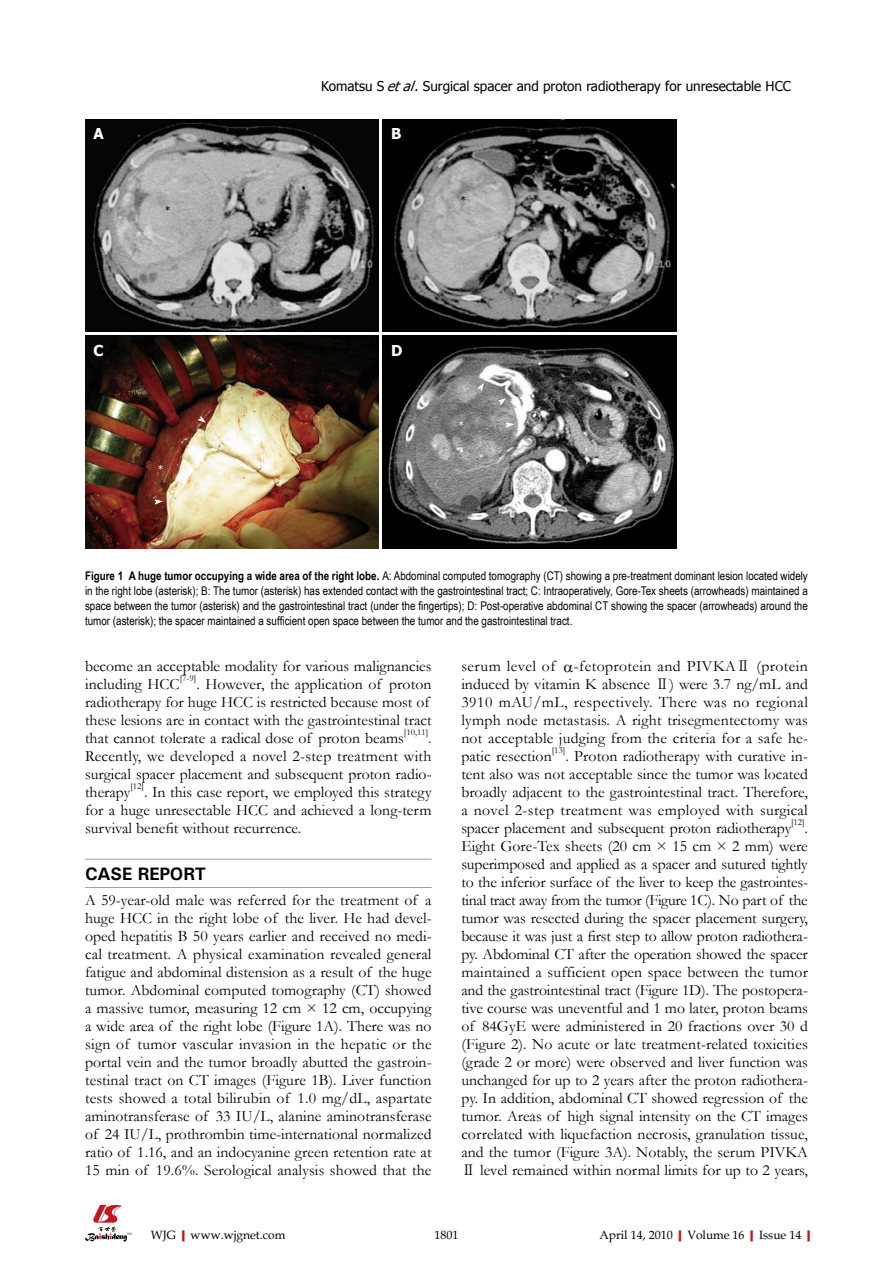
<style>
.page{position:relative;width:893px;height:1263px;background:#fff}
.page>*{position:absolute;margin:0;border:0;box-sizing:border-box;transform-origin:0 0}
.t1{font:700 18px "Univers";letter-spacing:-.01em;color:#000}
.t2{font:15.75px/18px "Garamond";color:#000;text-align:justify}
.t3{font:700 15px "Tahoma";color:#fff}
.t4{font:13.5px "Tahoma";color:#000}
.t5{font:12px/15px "Arial Narrow";color:#000;text-align:justify}
.t6{font:12px "Book Antiqua";color:#000}
.t7{font:10.5px "Tahoma";color:#fff}
.t8{font:10.5px "Tahoma";color:#000}
.t9{font:9.15px "Garamond";color:#000}
.s1{font-style:italic}
.s2{font-weight:700}
.s3{font-family:"Koz Min Pro";font-size:14.25px}
.s4{font-weight:700;color:#c01920}
</style>
<div class="page">
<svg style="left:85px;top:1205px;width:48px;height:36px"></svg>
<img style="left:85px;top:119px;width:293px;height:213px">
<img style="left:383px;top:119px;width:293px;height:213px">
<img style="left:85px;top:336px;width:293px;height:212px">
<img style="left:383px;top:336px;width:293px;height:212px">
<svg style="left:197px;top:415px;width:9px;height:8px"></svg>
<svg style="left:154px;top:499px;width:8px;height:6px"></svg>
<svg style="left:506px;top:422px;width:8px;height:6px"></svg>
<svg style="left:497px;top:398px;width:9px;height:7px"></svg>
<svg style="left:477px;top:383px;width:7px;height:8px"></svg>
<hr style="left:85px;top:859px;width:347px;height:1px;background:#9f9fa0">
<hr style="left:85px;top:887px;width:347px;height:1px;background:#9f9fa0">
<p class="t4" style="left:321px;top:77px;width:471px">Komatsu S <span class="s1">etal</span>. Surgical spacer and proton radiotherapy for unresectable HCC</p>
<p class="t3" style="left:94px;top:123px;width:12px">A</p>
<p class="t3" style="left:391px;top:123px;width:12px">B</p>
<p class="t8" style="left:165px;top:203px;width:7px">*</p>
<p class="t3" style="left:94px;top:340px;width:12px">C</p>
<p class="t3" style="left:391px;top:340px;width:13px">D</p>
<p class="t7" style="left:158px;top:462px;width:7px">*</p>
<p class="t8" style="left:460px;top:194px;width:7px">*</p>
<p class="t7" style="left:458px;top:418px;width:7px">*</p>
<p class="t5" style="left:85px;top:568px;width:724px"><span class="s2">Figure 1 A huge tumor occupying a wide area of the right lobe.</span> A: Abdominal computed tomography (CT) showing a pre-treatment dominant lesion located widely in the right lobe (asterisk); B: The tumor (asterisk) has extended contact with the gastrointestinal tract; C: Intraoperatively, Gore-Tex sheets (arrowheads) maintained a space between the tumor (asterisk) and the gastrointestinal tract (under the fingertips); D: Post-operative abdominal CT showing the spacer (arrowheads) around the tumor (asterisk); the spacer maintained a sufficient open space between the tumor and the gastrointestinal tract.</p>
<p class="t2" style="left:85px;top:656px;width:348px">become an acceptable modality for various malignancies including HCC</p>
<p class="t9" style="left:180px;top:672px;width:18px">[7-9]</p>
<p class="t2" style="left:85px;top:674px;width:348px;text-align:left;text-indent:111px">. However, the application of proton radiotherapy for huge HCC is restricted because most of these lesions are in contact with the gastrointestinal tract that cannot tolerate a radical dose of proton beams</p>
<p class="t9" style="left:404px;top:726px;width:26px">[10,11]</p>
<p class="t2" style="left:85px;top:728px;width:348px;text-indent:343px">.<br>Recently, we developed a novel 2-step treatment with surgical spacer placement and subsequent proton radio&shy;therapy</p>
<p class="t9" style="left:130px;top:780px;width:15px">[12]</p>
<p class="t2" style="left:85px;top:782px;width:348px;text-indent:59px">. In this case report, we employed this strategy for a huge unresectable HCC and achieved a long-term survival benefit without recurrence.</p>
<p class="t1" style="left:85px;top:862px;width:123px">CASE REPORT</p>
<p class="t2" style="left:85px;top:890px;width:348px">A 59-year-old male was referred for the treatment of a huge HCC in the right lobe of the liver. He had devel&shy;oped hepatitis B 50 years earlier and received no medi&shy;cal treatment. A physical examination revealed general fatigue and abdominal distension as a result of the huge tumor. Abdominal computed tomography (CT) showed a massive tumor, measuring 12 cm × 12 cm, occupying a wide area of the right lobe (Figure 1A). There was no sign of tumor vascular invasion in the hepatic or the portal vein and the tumor broadly abutted the gastroin&shy;testinal tract on CT images (Figure 1B). Liver function tests showed a total bilirubin of 1.0 mg/dL, aspartate aminotransferase of 33 IU/L, alanine aminotransferase of 24 IU/L, prothrombin time-international normalized ratio of 1.16, and an indocyanine green retention rate at 15 min of 19.6%. Serological analysis showed that the</p>
<p class="t2" style="left:461px;top:656px;width:348px">serum level of -fetoprotein and PIVKA<span class="s3">Ⅱ</span> (protein induced by vitamin K absence <span class="s3">Ⅱ</span>) were 3.7 ng/mL and 3910 mAU/mL, respectively. There was no regional lymph node metastasis. A right trisegmentectomy was not acceptable judging from the criteria for a safe he&shy;patic resection</p>
<p class="t9" style="left:552px;top:744px;width:15px">[13]</p>
<p class="t2" style="left:461px;top:746px;width:348px;text-indent:104px">. Proton radiotherapy with curative in&shy;tent also was not acceptable since the tumor was located broadly adjacent to the gastrointestinal tract. Therefore, a novel 2-step treatment was employed with surgical spacer placement and subsequent proton radiotherapy</p>
<p class="t9" style="left:791px;top:816px;width:15px">[12]</p>
<p class="t2" style="left:461px;top:818px;width:348px;text-indent:343px">.<br>Eight Gore-Tex sheets (20 cm × 15 cm × 2 mm) were superimposed and applied as a spacer and sutured tightly to the inferior surface of the liver to keep the gastrointes&shy;tinal tract away from the tumor (Figure 1C). No part of the tumor was resected during the spacer placement surgery, because it was just a first step to allow proton radiothera&shy;py. Abdominal CT after the operation showed the spacer maintained a sufficient open space between the tumor and the gastrointestinal tract (Figure 1D). The postopera&shy;tive course was uneventful and 1 mo later, proton beams of 84GyE were administered in 20 fractions over 30 d (Figure 2). No acute or late treatment-related toxicities (grade 2 or more) were observed and liver function was unchanged for up to 2 years after the proton radiothera&shy;py. In addition, abdominal CT showed regression of the tumor. Areas of high signal intensity on the CT images correlated with liquefaction necrosis, granulation tissue, and the tumor (Figure 3A). Notably, the serum PIVKA <span class="s3">Ⅱ</span> level remained within normal limits for up to 2 years,</p>
<p class="t6" style="left:151px;top:1226px;width:136px">WJG<span class="s4">|</span>www.wjgnet.com</p>
<p class="t6" style="left:434px;top:1226px;width:25px">1801</p>
<p class="t6" style="left:599px;top:1226px;width:218px">April 14, 2010<span class="s4">|</span>Volume 16<span class="s4">|</span>Issue 14<span class="s4">|</span></p>
</div>
